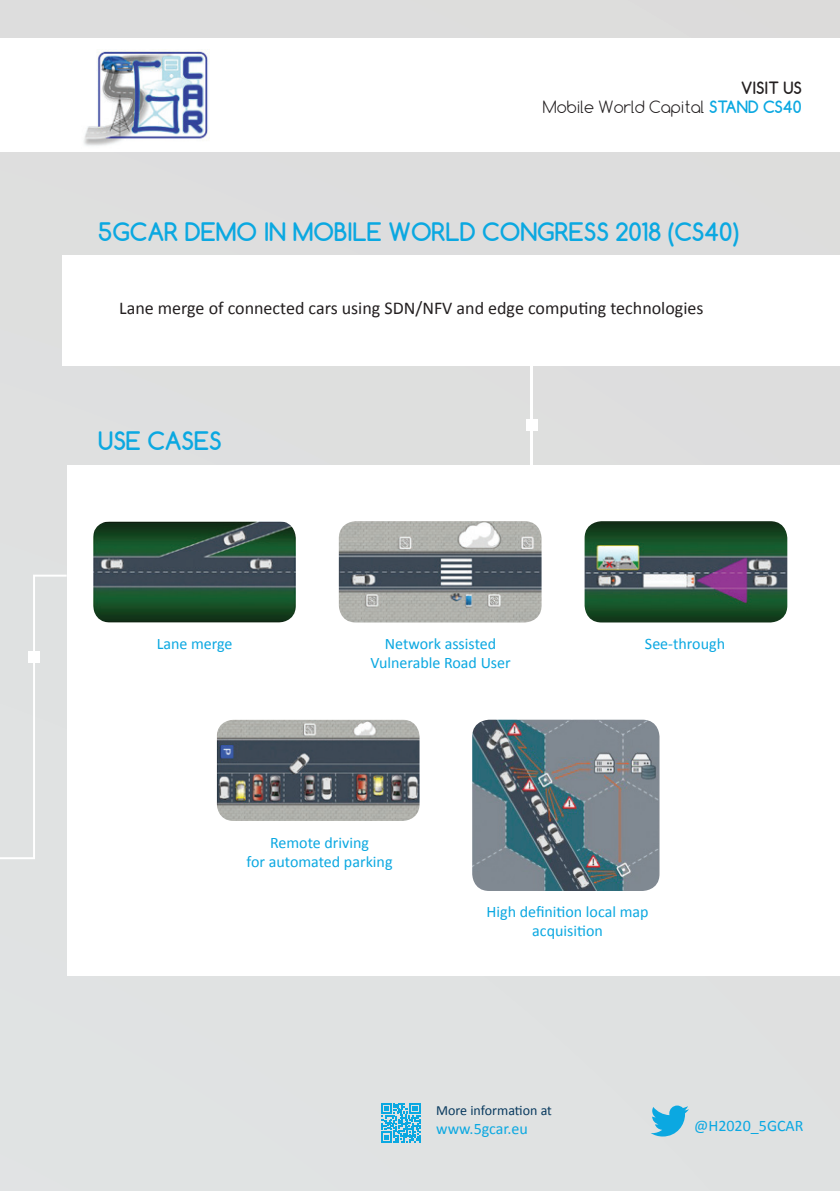
<style>
.page{position:relative;width:840px;height:1191px;background:#fff}
.page>*{position:absolute;margin:0;border:0;box-sizing:border-box;transform-origin:0 0}
.t1{font:700 24px "Comfortaa";color:#0ba8e1}
.t2{font:18px "Calibri";color:#231f20}
.t3{font:16px/19.2px "Calibri";color:#0ba8e1;text-align:center}
.t4{font:300 16px/19.2px "Comfortaa";color:#231f20;text-align:right}
.t5{font:14px "Calibri";color:#093a5f}
.s1{font-weight:700}
.s2{font-weight:700;color:#0ba8e1}
</style>
<div class="page">
<div style="left:0;top:0;width:839px;height:1191px;background:#dfe0e0"></div>
<div style="left:0;top:39px;width:839px;height:113px;background:#fff"></div>
<div style="left:68px;top:465px;width:771px;height:511px;background:#fff"></div>
<svg style="left:381px;top:1103px;width:39px;height:39px"></svg>
<svg style="left:651px;top:1105px;width:37px;height:31px"></svg>
<svg style="left:0;top:574px;width:67px;height:285px"></svg>
<div style="left:28px;top:651px;width:12px;height:11px;background:#fff"></div>
<img style="left:83px;top:51px;width:126px;height:95px">
<img style="left:93px;top:521px;width:202px;height:101px">
<img style="left:338px;top:521px;width:203px;height:101px">
<img style="left:584px;top:521px;width:202px;height:101px">
<img style="left:217px;top:719px;width:202px;height:102px">
<img style="left:472px;top:719px;width:187px;height:172px">
<div style="left:62px;top:255px;width:777px;height:111px;background:#fff"></div>
<hr style="left:530px;top:357px;width:2px;height:114px;background:#fff">
<div style="left:525px;top:419px;width:12px;height:11px;background:#fff"></div>
<p class="t4" style="left:542px;top:78px;width:260px"><span class="s1">VISIT US<br></span>Mobile World Capital <span class="s2">STAND CS40</span></p>
<h1 class="t1" style="left:98px;top:217px;width:641px">5GCAR DEMO IN MOBILE WORLD CONGRESS 2018 (CS40)</h1>
<p class="t2" style="left:119px;top:297px;width:585px">Lane merge of connected cars using SDN/NFV and edge computing technologies</p>
<h1 class="t1" style="left:98px;top:425px;width:125px">USE CASES</h1>
<p class="t3" style="left:157px;top:634px;width:77px">Lane merge</p>
<p class="t3" style="left:370px;top:634px;width:142px">Network assisted<br>Vulnerable Road User</p>
<p class="t3" style="left:246px;top:833px;width:147px">Remote driving<br>for automated parking</p>
<p class="t3" style="left:644px;top:634px;width:82px">See-through</p>
<p class="t3" style="left:486px;top:901px;width:163px">High definition local map acquisition</p>
<p class="t5" style="left:436px;top:1101px;width:117px">More information at</p>
<p class="t3" style="left:436px;top:1118px;width:93px">www.5gcar.eu</p>
<p class="t3" style="left:693px;top:1116px;width:111px">@H2020_5GCAR</p>
</div>
